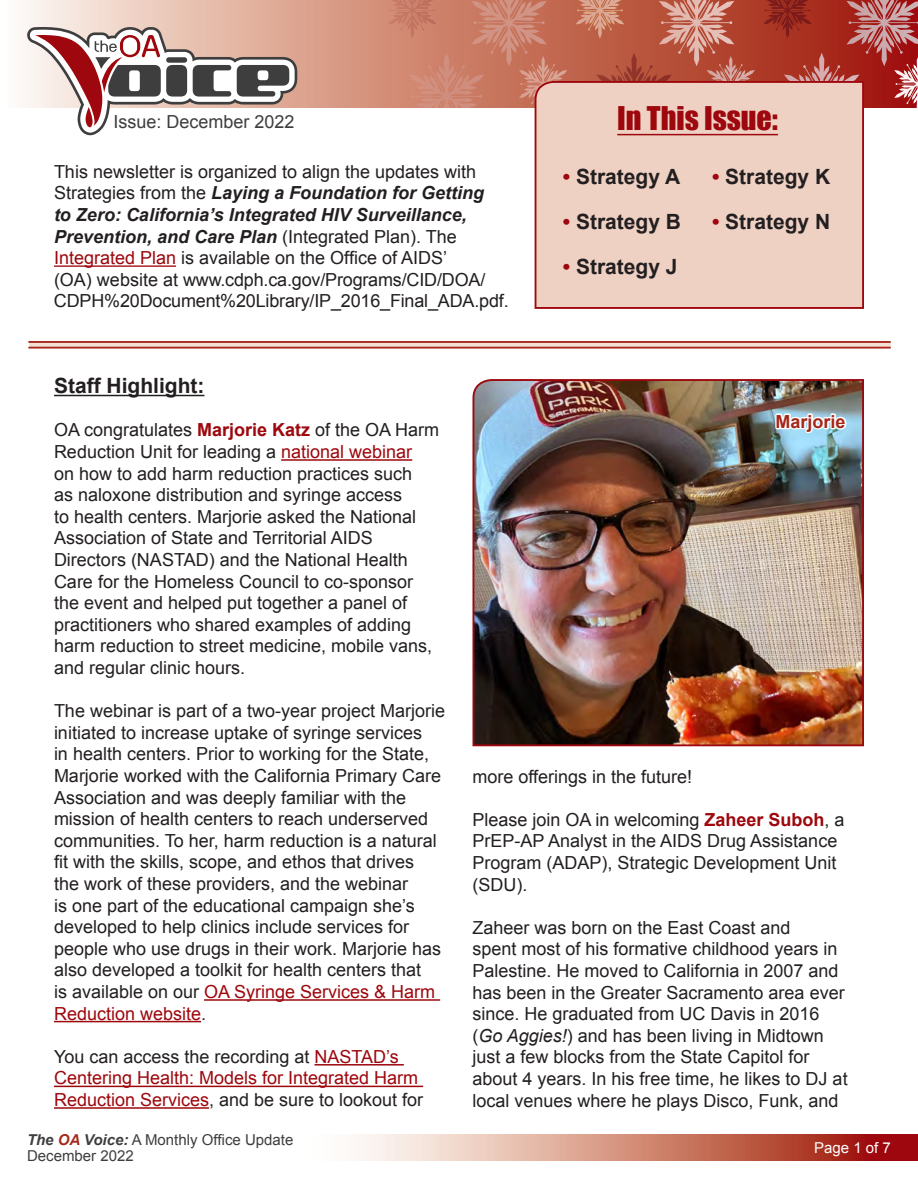
<style>
.page{position:relative;width:918px;height:1188px;background:#fff}
.page>*{position:absolute;margin:0;border:0;box-sizing:border-box;transform-origin:0 0}
.t1{font:30px "Impact";color:#9d070d}
.t2{font:700 21px "Arial";color:#231f20}
.t3{font:18px/21.6px "Arial";color:#231f20}
.t4{font:18px/21.6px "Arial";color:#9d070d}
.t5{font:18px "Arial";color:#3e3e3f}
.t6{font:700 18px "Arial";color:#a6271a}
.t7{font:15px/16.5px "Arial";color:#3e3e3f}
.t8{font:15px "Arial";color:#fff}
.s1{font-weight:700;font-style:italic}
.s2{color:#9d070d}
.s3{font-weight:700;color:#9d070d}
.s4{color:#231f20}
.s5{font-weight:700;font-style:italic;color:#a6271a}
.s6{font-style:italic}
</style>
<div class="page">
<svg style="left:358px;top:1134px;width:560px;height:27px;background:#ce8677"></svg>
<svg style="left:26px;top:0;width:362px;height:108px;background:#e0ae9c"></svg>
<svg style="left:388px;top:0;width:530px;height:108px;background:#bd6352"></svg>
<svg style="left:27px;top:27px;width:270px;height:108px"></svg>
<hr style="left:54px;top:265px;width:122px;height:2px;background:#9d070d">
<svg style="left:29px;top:343px;width:861px;height:4px;background:#eed0c6"></svg>
<hr style="left:29px;top:341px;width:861px;height:2px;background:#a6271a">
<hr style="left:29px;top:347px;width:861px;height:2px;background:#a6271a">
<hr style="left:54px;top:395px;width:150px;height:1px;background:#231f20">
<hr style="left:281px;top:459px;width:131px;height:2px;background:#9d070d">
<hr style="left:204px;top:999px;width:236px;height:2px;background:#9d070d">
<hr style="left:54px;top:1021px;width:147px;height:1px;background:#9d070d">
<hr style="left:314px;top:1064px;width:90px;height:2px;background:#9d070d">
<hr style="left:54px;top:1086px;width:369px;height:1px;background:#9d070d">
<hr style="left:54px;top:1107px;width:155px;height:2px;background:#9d070d">
<div style="left:534px;top:80px;width:331px;height:229px;background:#efd1c4"></div>
<hr style="left:617px;top:134px;width:161px;height:1px;background:#9d070d">
<img style="left:472px;top:379px;width:392px;height:368px">
<svg style="left:774px;top:393px;width:75px;height:42px"></svg>
<p class="t5" style="left:113px;top:110px;width:183px">Issue: December 2022</p>
<p class="t3" style="left:54px;top:161px;width:456px">This newsletter is organized to align the updates with Strategies from the <span class="s1">Laying a Foundation for Getting<br>to Zero: California’s Integrated HIV Surveillance, Prevention, and Care Plan</span> (Integrated Plan). The <span class="s2">Integrated Plan</span> is available on the Office of AIDS’<br>(OA) website at www.cdph.ca.gov/Programs/CID/DOA/ CDPH%20Document%20Library/IP_2016_Final_ADA.pdf.</p>
<h1 class="t1" style="left:617px;top:100px;width:162px">In This Issue:</h1>
<p class="t2" style="left:563px;top:162px;width:119px"><span class="s2">•</span> Strategy A</p>
<p class="t2" style="left:563px;top:207px;width:120px"><span class="s2">•</span> Strategy B</p>
<p class="t2" style="left:563px;top:252px;width:116px"><span class="s2">•</span> Strategy J</p>
<p class="t2" style="left:712px;top:162px;width:120px"><span class="s2">•</span> Strategy K</p>
<p class="t2" style="left:712px;top:207px;width:120px"><span class="s2">•</span> Strategy N</p>
<p class="t2" style="left:54px;top:372px;width:152px">Staff Highlight:</p>
<p class="t3" style="left:54px;top:420px;width:387px">OA congratulates <span class="s3">Marjorie Katz</span> of the OA Harm Reduction Unit for leading a <span class="s2">national webinar<br></span>on how to add harm reduction practices such<br>as naloxone distribution and syringe access<br>to health centers. Marjorie asked the National Association of State and Territorial AIDS Directors (NASTAD) and the National Health Care for the Homeless Council to co-sponsor the event and helped put together a panel of practitioners who shared examples of adding harm reduction to street medicine, mobile vans, and regular clinic hours.</p>
<p class="t3" style="left:54px;top:700px;width:393px">The webinar is part of a two-year project Marjorie initiated to increase uptake of syringe services<br>in health centers. Prior to working for the State, Marjorie worked with the California Primary Care Association and was deeply familiar with the mission of health centers to reach underserved communities. To her, harm reduction is a natural fit with the skills, scope, and ethos that drives<br>the work of these providers, and the webinar<br>is one part of the educational campaign she’s developed to help clinics include services for people who use drugs in their work. Marjorie has also developed a toolkit for health centers that<br>is available on our <span class="s2">OA Syringe Services &amp; Harm Reduction website</span>.</p>
<p class="t4" style="left:54px;top:1046px;width:371px"><span class="s4">You can access the recording at</span> NASTAD’s<br>Centering Health: Models for Integrated Harm<br>Reduction Services<span class="s4">, and be sure to lookout for</span></p>
<p class="t7" style="left:27px;top:1132px;width:268px"><span class="s1">The</span> <span class="s5">OA</span> <span class="s1">Voice:</span> A Monthly Office Update<br>December 2022</p>
<p class="t6" style="left:776px;top:410px;width:72px">Marjorie</p>
<p class="t3" style="left:473px;top:766px;width:221px">more offerings in the future!</p>
<p class="t3" style="left:472px;top:809px;width:374px">Please join OA in welcoming <span class="s3">Zaheer Suboh</span>, a PrEP-AP Analyst in the AIDS Drug Assistance Program (ADAP), Strategic Development Unit (SDU).</p>
<p class="t3" style="left:472px;top:917px;width:377px">Zaheer was born on the East Coast and<br>spent most of his formative childhood years in Palestine. He moved to California in 2007 and has been in the Greater Sacramento area ever since. He graduated from UC Davis in 2016 (<span class="s6">Go Aggies!</span>) and has been living in Midtown just a few blocks from the State Capitol for about 4 years. In his free time, he likes to DJ at local venues where he plays Disco, Funk, and</p>
<p class="t8" style="left:814px;top:1138px;width:78px">Page 1 of 7</p>
</div>
